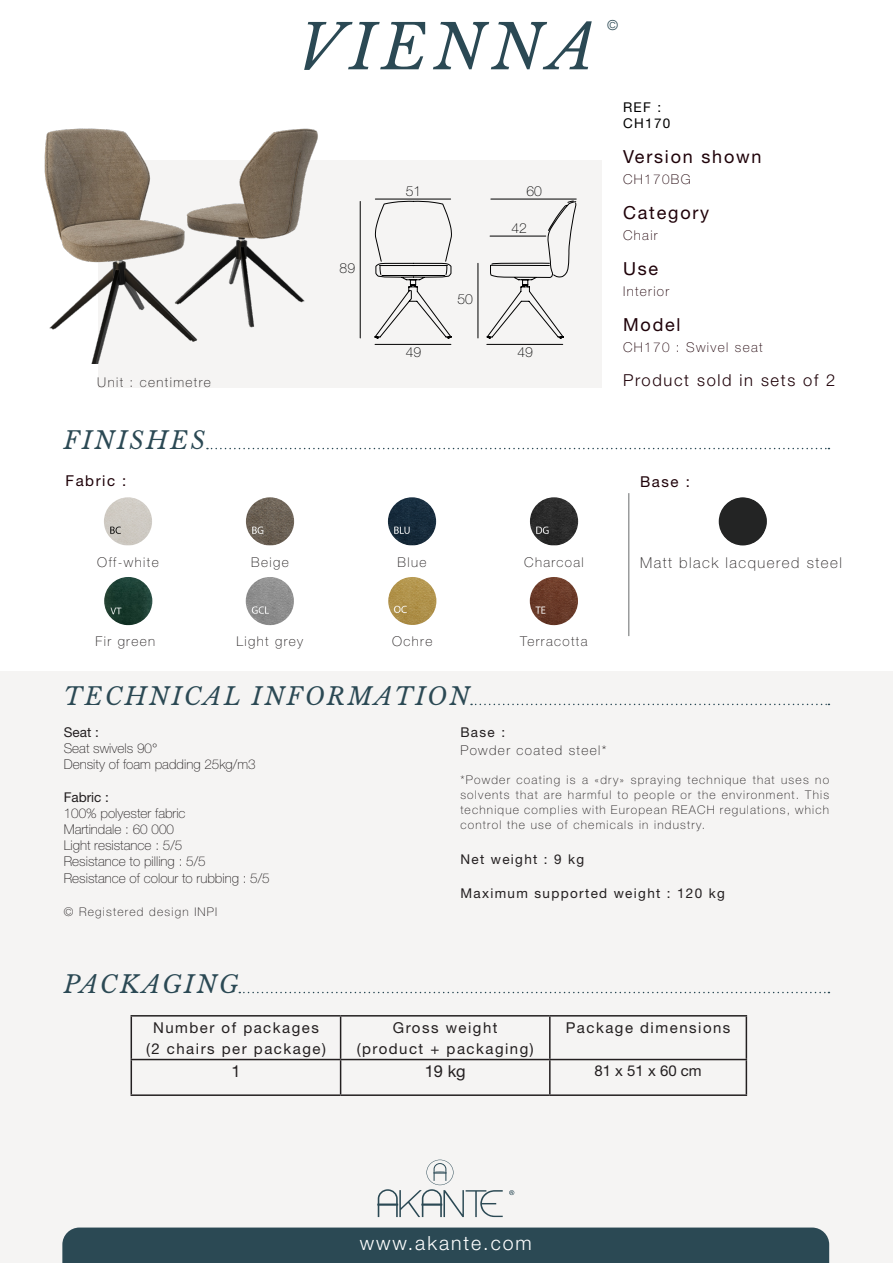
<style>
.page{position:relative;width:893px;height:1263px;background:#fff}
.page>*{position:absolute;margin:0;border:0;box-sizing:border-box;transform-origin:0 0}
.t1{font:italic 61.5px "Libre Baskerville";letter-spacing:.1em;color:#2b4954}
.t2{font:italic 24px "Libre Baskerville";letter-spacing:.1em;color:#2b4954}
.t3{font:300 19.5px "Helvetica Neue LT Std";letter-spacing:.1em;color:#fff}
.t4{font:18px "Helvetica Neue LT Std";letter-spacing:.1em;color:#1f0209}
.t5{font:300 16.5px "Helvetica Neue LT Std";letter-spacing:.1em;color:#1f0209}
.t6{font:16.5px "Helvetica Neue LT Std";color:#231f20}
.t7{font:15px "Helvetica Neue LT Std";letter-spacing:.1em;color:#231f20}
.t8{font:100 15px "Helvetica Neue LT Std";letter-spacing:.1em;color:#231f20}
.t9{font:15px "Helvetica Neue LT Std";letter-spacing:.1em;color:#1f0209}
.t10{font:100 13.95px "Helvetica Neue LT Std";color:#000}
.t11{font:300 13.95px "Helvetica Neue LT Std";color:#2b4954}
.t12{font:100 13.5px "Helvetica Neue LT Std";color:#231f20}
.t13{font:100 13.5px "Helvetica Neue LT Std";letter-spacing:.1em;color:#231f20}
.t14{font:13.5px "Helvetica Neue LT Std";letter-spacing:.1em;color:#231f20}
.t15{font:100 13.5px "Helvetica Neue LT Std";letter-spacing:.1em;color:#1f0209}
.t16{font:13.5px "Helvetica Neue LT Std";letter-spacing:.1em;color:#000001}
.t17{font:100 12px/15px "Helvetica Neue LT Std";letter-spacing:.1em;color:#231f20;text-align:justify}
</style>
<div class="page">
<div style="left:0;top:672px;width:892px;height:591px;background:#f5f4f3"></div>
<div style="left:62px;top:1227px;width:767px;height:36px;background:#2b4954"></div>
<svg style="left:377px;top:1160px;width:126px;height:57px"></svg>
<svg style="left:509px;top:1190px;width:5px;height:5px"></svg>
<svg style="left:471px;top:704px;width:358px;height:1px"></svg>
<hr style="left:131px;top:1015px;width:210px;height:1px;background:#231f20">
<hr style="left:131px;top:1016px;width:1px;height:43px;background:#231f20">
<hr style="left:341px;top:1015px;width:209px;height:1px;background:#231f20">
<hr style="left:340px;top:1016px;width:1px;height:43px;background:#231f20">
<hr style="left:550px;top:1015px;width:197px;height:1px;background:#231f20">
<hr style="left:549px;top:1016px;width:2px;height:43px;background:#231f20">
<hr style="left:746px;top:1016px;width:1px;height:43px;background:#231f20">
<hr style="left:131px;top:1059px;width:210px;height:1px;background:#231f20">
<hr style="left:131px;top:1060px;width:1px;height:34px;background:#231f20">
<hr style="left:341px;top:1059px;width:209px;height:1px;background:#231f20">
<hr style="left:340px;top:1060px;width:1px;height:34px;background:#231f20">
<hr style="left:550px;top:1059px;width:197px;height:1px;background:#231f20">
<hr style="left:549px;top:1060px;width:2px;height:34px;background:#231f20">
<hr style="left:746px;top:1060px;width:1px;height:34px;background:#231f20">
<hr style="left:131px;top:1094px;width:210px;height:2px;background:#231f20">
<hr style="left:341px;top:1094px;width:209px;height:2px;background:#231f20">
<hr style="left:550px;top:1094px;width:197px;height:2px;background:#231f20">
<svg style="left:239px;top:992px;width:590px;height:1px"></svg>
<svg style="left:207px;top:448px;width:622px;height:1px"></svg>
<div style="left:98px;top:160px;width:504px;height:227px;background:#f5f4f3"></div>
<hr style="left:487px;top:344px;width:76px;height:1px;background:#000">
<hr style="left:375px;top:344px;width:76px;height:1px;background:#000">
<hr style="left:375px;top:199px;width:76px;height:1px;background:#000">
<hr style="left:491px;top:199px;width:85px;height:1px;background:#000">
<hr style="left:360px;top:201px;width:1px;height:137px;background:#000">
<svg style="left:374px;top:200px;width:202px;height:139px"></svg>
<hr style="left:382px;top:275px;width:63px;height:1px;background:#000">
<img style="left:44px;top:128px;width:274px;height:236px">
<hr style="left:628px;top:493px;width:1px;height:143px;background:#9a9c9d">
<img style="left:104px;top:577px;width:48px;height:48px;border-radius:24px">
<img style="left:246px;top:577px;width:48px;height:48px;border-radius:24px">
<img style="left:104px;top:497px;width:48px;height:48px">
<img style="left:246px;top:497px;width:48px;height:48px">
<img style="left:388px;top:497px;width:48px;height:48px">
<div style="left:719px;top:497px;width:48px;height:48px;background:#232424;border-radius:24px"></div>
<img style="left:530px;top:497px;width:48px;height:48px">
<img style="left:388px;top:577px;width:48px;height:48px">
<img style="left:530px;top:577px;width:48px;height:48px;border-radius:24px">
<p class="t1" style="left:297px;top:10px;width:300px">VIENNA</p>
<p class="t11" style="left:607px;top:17px;width:13px">©</p>
<p class="t13" style="left:97px;top:374px;width:115px">Unit : centimetre</p>
<p class="t2" style="left:64px;top:426px;width:143px">FINISHES</p>
<p class="t9" style="left:66px;top:472px;width:62px">Fabric :</p>
<p class="t10" style="left:340px;top:260px;width:17px">89</p>
<p class="t10" style="left:406px;top:183px;width:17px">51</p>
<p class="t10" style="left:526px;top:183px;width:17px">60</p>
<p class="t10" style="left:457px;top:291px;width:17px">50</p>
<p class="t10" style="left:511px;top:220px;width:17px">42</p>
<p class="t10" style="left:406px;top:344px;width:17px">49</p>
<p class="t10" style="left:518px;top:344px;width:17px">49</p>
<p class="t16" style="left:623px;top:99px;width:40px">REF :</p>
<p class="t16" style="left:623px;top:116px;width:49px">CH170</p>
<p class="t4" style="left:623px;top:146px;width:140px">Version shown</p>
<p class="t15" style="left:623px;top:172px;width:69px">CH170BG</p>
<p class="t4" style="left:623px;top:202px;width:88px">Category</p>
<p class="t15" style="left:623px;top:228px;width:36px">Chair</p>
<p class="t4" style="left:623px;top:258px;width:37px">Use</p>
<p class="t15" style="left:623px;top:284px;width:48px">Interior</p>
<p class="t4" style="left:623px;top:314px;width:59px">Model</p>
<p class="t15" style="left:623px;top:340px;width:141px">CH170 : Swivel seat</p>
<p class="t5" style="left:623px;top:370px;width:214px">Product sold in sets of 2</p>
<p class="t9" style="left:640px;top:473px;width:51px">Base :</p>
<p class="t13" style="left:97px;top:554px;width:63px">Off-white</p>
<p class="t12" style="left:251px;top:554px;width:39px">Beige</p>
<p class="t12" style="left:398px;top:554px;width:30px">Blue</p>
<p class="t13" style="left:524px;top:554px;width:61px">Charcoal</p>
<p class="t8" style="left:640px;top:554px;width:203px">Matt black lacquered steel</p>
<p class="t13" style="left:96px;top:634px;width:61px">Fir green</p>
<p class="t13" style="left:236px;top:634px;width:68px">Light grey</p>
<p class="t12" style="left:392px;top:634px;width:42px">Ochre</p>
<p class="t13" style="left:520px;top:634px;width:69px">Terracotta</p>
<p class="t2" style="left:64px;top:682px;width:407px">TECHNICAL INFORMATION</p>
<p class="t14" style="left:64px;top:724px;width:37px">Seat :</p>
<p class="t12" style="left:64px;top:740px;width:95px">Seat swivels 90°</p>
<p class="t12" style="left:64px;top:757px;width:193px">Density of foam padding 25kg/m3</p>
<p class="t14" style="left:64px;top:789px;width:47px">Fabric :</p>
<p class="t12" style="left:64px;top:805px;width:123px">100% polyester fabric</p>
<p class="t12" style="left:64px;top:821px;width:112px">Martindale : 60 000</p>
<p class="t12" style="left:64px;top:838px;width:120px">Light resistance : 5/5</p>
<p class="t12" style="left:64px;top:854px;width:143px">Resistance to pilling : 5/5</p>
<p class="t12" style="left:64px;top:870px;width:207px">Resistance of colour to rubbing : 5/5</p>
<p class="t17" style="left:64px;top:904px;width:155px">© Registered design INPI</p>
<p class="t2" style="left:64px;top:970px;width:176px">PACKAGING</p>
<p class="t7" style="left:153px;top:1018px;width:167px">Number of packages</p>
<p class="t7" style="left:146px;top:1039px;width:181px">(2 chairs per package)</p>
<p class="t14" style="left:460px;top:724px;width:46px">Base :</p>
<p class="t13" style="left:460px;top:742px;width:148px">Powder coated steel*</p>
<p class="t17" style="left:460px;top:772px;width:370px">*Powder coating is a «dry» spraying technique that uses no solvents that are harmful to people or the environment. This technique complies with European REACH regulations, which control the use of chemicals in industry.</p>
<p class="t14" style="left:460px;top:851px;width:125px">Net weight : 9 kg</p>
<p class="t14" style="left:460px;top:885px;width:266px">Maximum supported weight : 120 kg</p>
<p class="t7" style="left:393px;top:1018px;width:106px">Gross weight</p>
<p class="t7" style="left:357px;top:1039px;width:179px">(product + packaging)</p>
<p class="t7" style="left:566px;top:1018px;width:166px">Package dimensions</p>
<p class="t6" style="left:231px;top:1061px;width:11px">1</p>
<p class="t6" style="left:425px;top:1061px;width:42px">19 kg</p>
<p class="t7" style="left:594px;top:1062px;width:109px">81 x 51 x 60 cm</p>
<p class="t3" style="left:360px;top:1231px;width:174px">www.akante.com</p>
</div>
